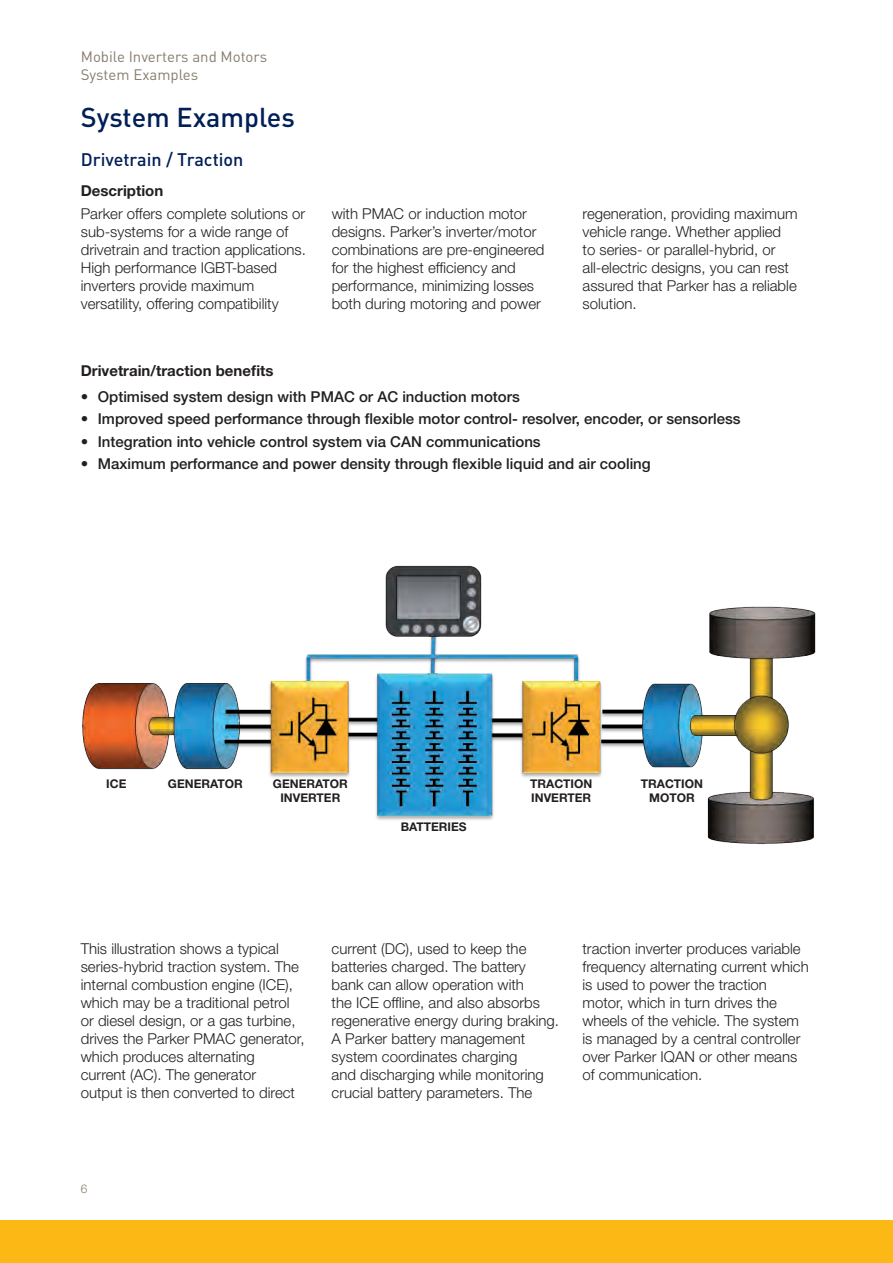
<style>
.page{position:relative;width:893px;height:1263px;background:#fff}
.page>*{position:absolute;margin:0;border:0;box-sizing:border-box;transform-origin:0 0}
.t1{font:500 27px "DINOT";color:#001f56}
.t2{font:500 18px "DINOT";color:#001f56}
.t3{font:300 15px/18px "Helvetica Neue LT Std";color:#231f20}
.t4{font:500 15px "Helvetica Neue LT Std";color:#231f20}
.t5{font:15px/18px "DINOT";color:#887d6e}
.t6{font:700 15px "Helvetica Neue LT Std";color:#231f20}
.t7{font:700 12px/14.4px "Helvetica Neue LT Std";color:#231f20;text-align:center}
.t8{font:300 12px "Helvetica Neue LT Std";color:#887d6e}
</style>
<div class="page">
<div style="left:0;top:1220px;width:893px;height:43px;background:#fcb814"></div>
<img style="left:82px;top:565px;width:734px;height:280px">
<div style="left:82px;top:785px;width:283px;height:55px;background:#fff"></div>
<div style="left:380px;top:825px;width:122px;height:34px;background:#fff"></div>
<div style="left:505px;top:780px;width:195px;height:55px;background:#fff"></div>
<p class="t5" style="left:81px;top:47px;width:188px">Mobile Inverters and Motors<br>System Examples</p>
<h1 class="t1" style="left:81px;top:99px;width:216px">System Examples</h1>
<p class="t2" style="left:81px;top:147px;width:164px">Drivetrain / Traction</p>
<p class="t6" style="left:81px;top:182px;width:84px">Description</p>
<p class="t3" style="left:81px;top:204px;width:227px">Parker offers complete solutions or sub-systems for a wide range of drivetrain and traction applications.<br>High performance IGBT-based inverters provide maximum versatility, offering compatibility</p>
<p class="t3" style="left:332px;top:204px;width:214px">with PMAC or induction motor designs. Parker’s inverter/motor combinations are pre-engineered for the highest efficiency and performance, minimizing losses both during motoring and power</p>
<p class="t3" style="left:583px;top:204px;width:217px">regeneration, providing maximum vehicle range. Whether applied to series- or parallel-hybrid, or all-electric designs, you can rest assured that Parker has a reliable solution.</p>
<p class="t6" style="left:81px;top:361px;width:194px">Drivetrain/traction benefits</p>
<p class="t4" style="left:81px;top:388px;width:441px">• Optimised system design with PMAC or AC induction motors</p>
<p class="t4" style="left:81px;top:410px;width:661px">• Improved speed performance through flexible motor control- resolver, encoder, or sensorless</p>
<p class="t4" style="left:81px;top:432px;width:461px">• Integration into vehicle control system via CAN communications</p>
<p class="t4" style="left:81px;top:454px;width:571px">• Maximum performance and power density through flexible liquid and air cooling</p>
<p class="t7" style="left:106px;top:776px;width:22px">ICE</p>
<p class="t7" style="left:168px;top:776px;width:76px">GENERATOR</p>
<p class="t7" style="left:273px;top:776px;width:76px">GENERATOR<br>INVERTER</p>
<p class="t7" style="left:530px;top:776px;width:64px;text-align:left">TRACTION<br>INVERTER</p>
<p class="t7" style="left:641px;top:776px;width:64px">TRACTION<br>MOTOR</p>
<p class="t7" style="left:401px;top:819px;width:67px">BATTERIES</p>
<p class="t3" style="left:81px;top:939px;width:225px">This illustration shows a typical series-hybrid traction system. The internal combustion engine (ICE), which may be a traditional petrol or diesel design, or a gas turbine, drives the Parker PMAC generator, which produces alternating<br>current (AC). The generator<br>output is then converted to direct</p>
<p class="t3" style="left:332px;top:939px;width:229px">current (DC), used to keep the batteries charged. The battery bank can allow operation with<br>the ICE offline, and also absorbs regenerative energy during braking.<br>A Parker battery management system coordinates charging<br>and discharging while monitoring crucial battery parameters. The</p>
<p class="t3" style="left:582px;top:939px;width:228px">traction inverter produces variable frequency alternating current which is used to power the traction motor, which in turn drives the wheels of the vehicle. The system is managed by a central controller over Parker IQAN or other means of communication.</p>
<p class="t8" style="left:81px;top:1181px;width:8px">6</p>
</div>
